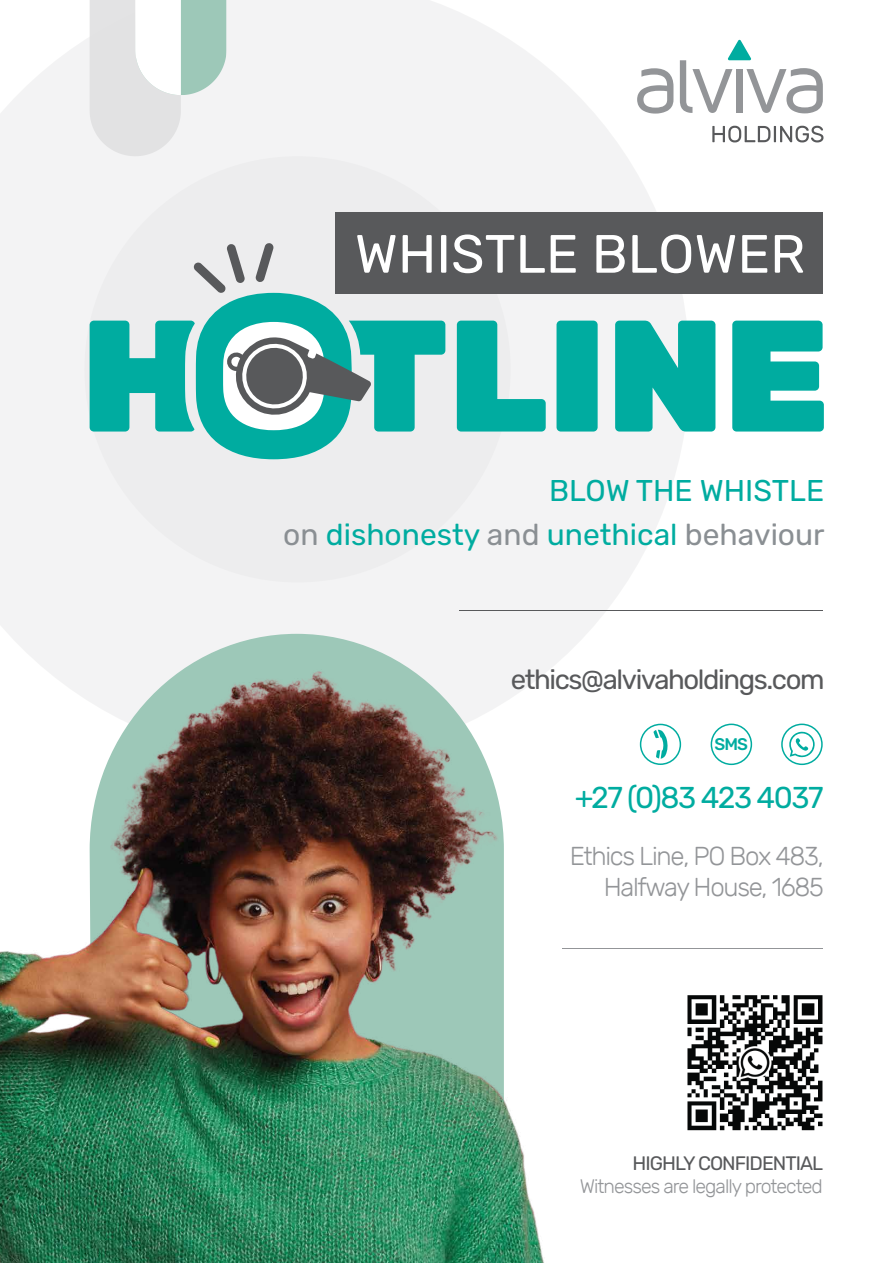
<style>
.page{position:relative;width:893px;height:1263px;background:#fff}
.page>*{position:absolute;margin:0;border:0;box-sizing:border-box;transform-origin:0 0}
.t1{font:53.78px "Rubik";color:#fff}
.t2{font:30.15px "Rubik";letter-spacing:-.05em;color:#00aca0}
.t3{font:30px/44.5px "Rubik";color:#00aca0;text-align:right}
.t4{font:27.53px "Rubik";letter-spacing:-.05em;color:#58595b}
.t5{font:300 25.8px/31px "Rubik";letter-spacing:-.05em;color:#939598;text-align:right}
.t6{font:300 19.5px "Rubik";letter-spacing:-.05em;color:#939598}
.t7{font:19.5px "Rubik";letter-spacing:-.05em;color:#58595b}
.t8{font:500 16.88px "Rubik";color:#00aca0}
.s1{color:#8a8f93}
</style>
<div class="page">
<svg style="left:0;top:0;width:690px;height:761px;fill:#f3f3f4"></svg>
<div style="left:84px;top:156px;width:427px;height:426px;background:#ededee;border-radius:50%"></div>
<svg style="left:90px;top:634px;width:414px;height:18px;fill:#f3f3f4"></svg>
<div style="left:335px;top:212px;width:488px;height:81px;background:#58595b"></div>
<svg style="left:712px;top:126px;width:111px;height:16px"></svg>
<svg style="left:637px;top:68px;width:36px;height:46px"></svg>
<svg style="left:680px;top:40px;width:143px;height:73px"></svg>
<svg style="left:90px;top:0;width:137px;height:156px"></svg>
<hr style="left:459px;top:610px;width:364px;height:1px;background:#58595b">
<hr style="left:562px;top:948px;width:261px;height:1px;background:#939598">
<svg style="left:457px;top:321px;width:89px;height:110px"></svg>
<div style="left:556px;top:321px;width:42px;height:110px;background:#00aca0"></div>
<svg style="left:615px;top:321px;width:100px;height:110px;background:#1eb4aa"></svg>
<svg style="left:732px;top:321px;width:92px;height:110px;background:#20b6ac"></svg>
<svg style="left:90px;top:243px;width:355px;height:216px"></svg>
<img style="left:687px;top:995px;width:136px;height:136px">
<svg style="left:653px;top:730px;width:15px;height:29px"></svg>
<div style="left:640px;top:724px;width:41px;height:41px;border:2px solid #00aca0;border-radius:50%"></div>
<div style="left:711px;top:724px;width:41px;height:41px;border:2px solid #00aca0;border-radius:50%"></div>
<div style="left:781px;top:723px;width:42px;height:42px;border:2px solid #00aca0;border-radius:50%"></div>
<svg style="left:786px;top:731px;width:29px;height:27px"></svg>
<img style="left:0;top:652px;width:581px;height:611px">
<h1 class="t1" style="left:355px;top:224px;width:452px">WHISTLE BLOWER</h1>
<p class="t3" style="left:283px;top:469px;width:543px">BLOW THE WHISTLE<br><span class="s1">on</span> dishonesty <span class="s1">and</span> unethical <span class="s1">behaviour</span></p>
<p class="t4" style="left:511px;top:664px;width:315px">ethics@alvivaholdings.com</p>
<p class="t8" style="left:714px;top:734px;width:35px">SMS</p>
<p class="t2" style="left:575px;top:780px;width:250px">+27 (0)83 423 4037</p>
<p class="t5" style="left:570px;top:841px;width:256px">Ethics Line, PO Box 483,<br>Halfway House, 1685</p>
<p class="t7" style="left:633px;top:1152px;width:192px">HIGHLY CONFIDENTIAL</p>
<p class="t6" style="left:580px;top:1176px;width:244px">Witnesses are legally protected</p>
</div>
